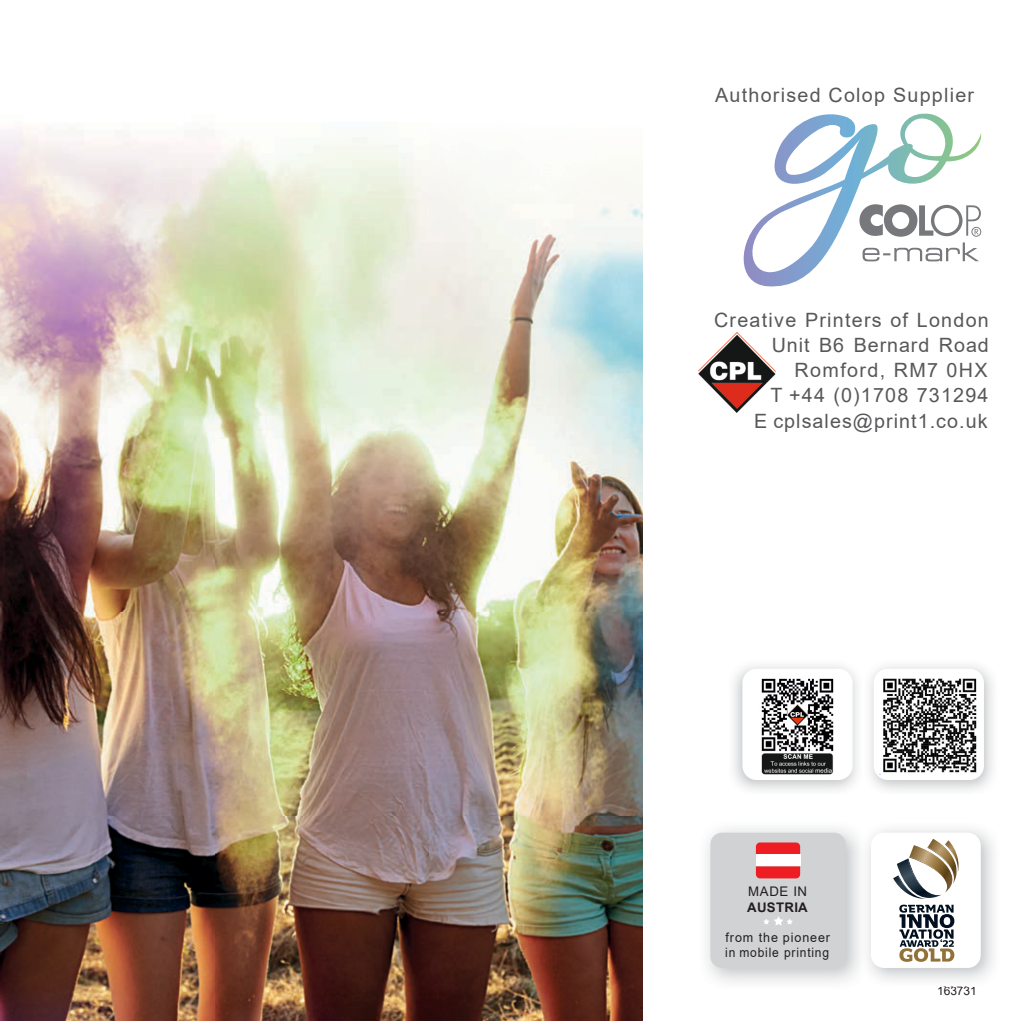
<style>
.page{position:relative;width:1021px;height:1021px;background:#fff}
.page>*{position:absolute;margin:0;border:0;box-sizing:border-box;transform-origin:0 0}
.t1{font:19.8px "Arial";letter-spacing:.065em;color:#57585a}
.t2{font:19.8px "Arial";letter-spacing:.045em;color:#57585a}
.t3{font:700 13.2px "Arial";letter-spacing:.02em;color:#231f20}
.t4{font:13.2px "Arial";letter-spacing:.045em;color:#231f20}
.t5{font:13px/15.6px "Arial";letter-spacing:.065em;color:#231f20}
.t6{font:12px "Arial";letter-spacing:-.01em;color:#231f20}
</style>
<div class="page">
<img style="left:0;top:126px;width:642px;height:895px">
<svg style="left:743px;top:113px;width:238px;height:174px"></svg>
<svg style="left:859px;top:204px;width:122px;height:57px"></svg>
<div style="left:710px;top:832px;width:135px;height:136px;background:#d1d2d4;border-radius:12px"></div>
<svg style="left:764px;top:916px;width:28px;height:9px"></svg>
<svg style="left:756px;top:842px;width:44px;height:12px"></svg>
<svg style="left:756px;top:866px;width:44px;height:12px"></svg>
<div style="left:756px;top:854px;width:44px;height:12px;background:#fff"></div>
<img style="left:861px;top:829px;width:133px;height:152px">
<svg style="left:941px;top:986px;width:26px;height:1px"></svg>
<div style="left:871px;top:832px;width:109px;height:136px;background:#fff;border-radius:13px"></div>
<svg style="left:893px;top:839px;width:65px;height:123px"></svg>
<img style="left:733px;top:665px;width:125px;height:126px">
<div style="left:742px;top:669px;width:110px;height:111px;background:#fff;border-radius:14px"></div>
<img style="left:883px;top:678px;width:94px;height:95px">
<img style="left:698px;top:333px;width:77px;height:79px">
<img style="left:761px;top:678px;width:73px;height:96px">
<p class="t1" style="left:715px;top:88px;width:260px">Authorised Colop Supplier</p>
<p class="t1" style="left:714px;top:312px;width:276px">Creative Printers of London</p>
<p class="t1" style="left:794px;top:363px;width:194px">Romford, RM7 0HX</p>
<p class="t1" style="left:754px;top:414px;width:235px">E cplsales@print1.co.uk</p>
<p class="t2" style="left:771px;top:337px;width:219px">Unit B6 Bernard Road</p>
<p class="t1" style="left:770px;top:388px;width:219px">T +44 (0)1708 731294</p>
<p class="t4" style="left:748px;top:886px;width:60px">MADE IN</p>
<p class="t3" style="left:747px;top:902px;width:62px">AUSTRIA</p>
<p class="t5" style="left:725px;top:930px;width:106px">from the pioneer in mobile printing</p>
<p class="t6" style="left:937px;top:986px;width:41px">163731</p>
</div>
